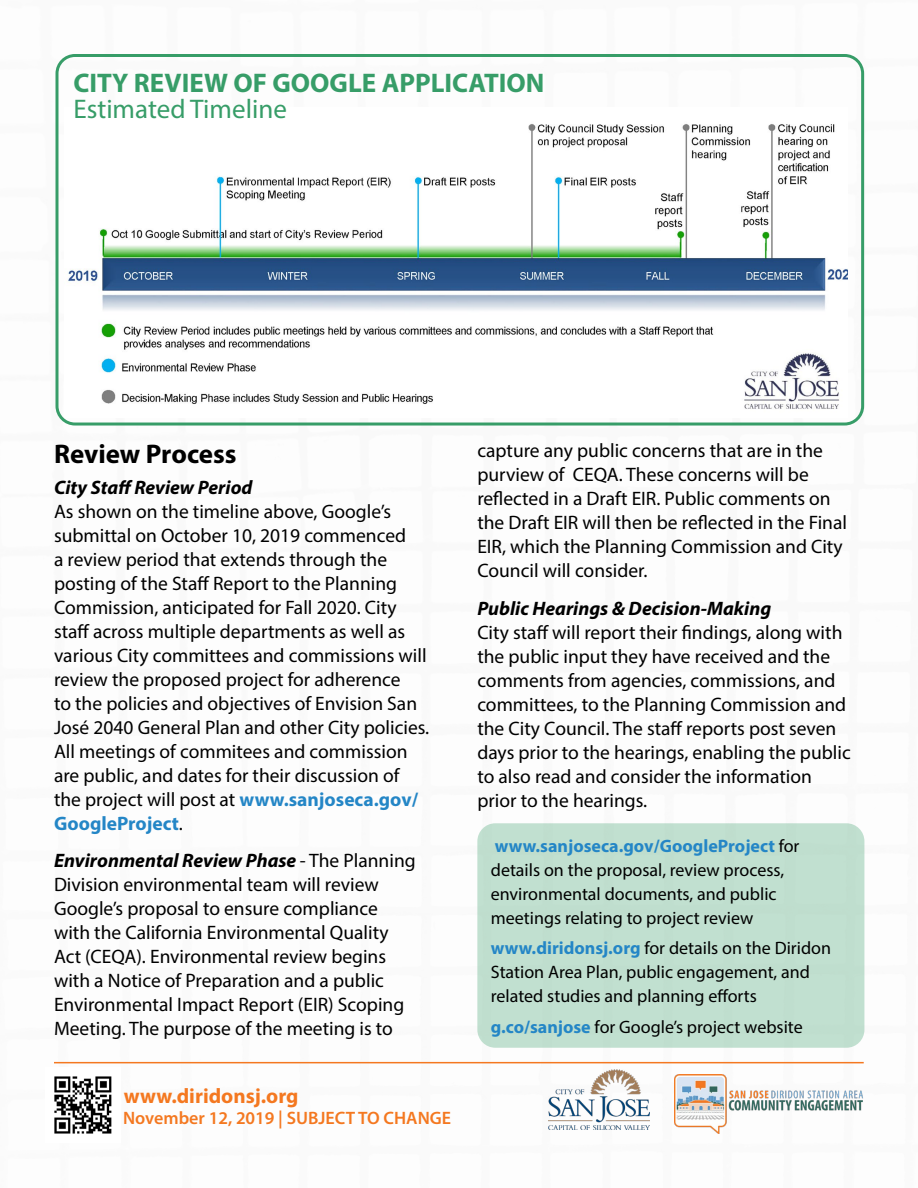
<style>
.page{position:relative;width:918px;height:1188px;background:#fff}
.page>*{position:absolute;margin:0;border:0;box-sizing:border-box;transform-origin:0 0}
.t1{font:700 27px "Myriad Pro";color:#379d68}
.t2{font:27px "Myriad Pro";color:#379d68}
.t3{font:700 27px "Myriad Pro";color:#000}
.t4{font:700 21px "Myriad Pro";color:#f47820}
.t5{font:19.5px/24px "Myriad Pro";color:#000}
.t6{font:italic 700 19.5px "Myriad Pro";color:#000}
.t7{font:18px/24px "Myriad Pro";color:#000}
.t8{font:600 18px "Myriad Pro";color:#f47820}
.s1{font-weight:700;color:#2486c6}
.s2{font-weight:700;font-style:italic}
</style>
<div class="page">
<img style="left:548px;top:1070px;width:102px;height:59px">
<img style="left:675px;top:1074px;width:188px;height:60px">
<hr style="left:54px;top:1062px;width:810px;height:1px;background:#f47820">
<img style="left:54px;top:1076px;width:58px;height:58px">
<div style="left:56px;top:54px;width:808px;height:372px;border:3px solid #379d68;border-radius:18px"></div>
<img style="left:68px;top:124px;width:780px;height:285px">
<div style="left:477px;top:823px;width:387px;height:225px;background:#c1e0d0;border-radius:18px"></div>
<h1 class="t1" style="left:73px;top:65px;width:473px">CITY REVIEW OF GOOGLE APPLICATION</h1>
<h1 class="t2" style="left:73px;top:92px;width:215px">Estimated Timeline</h1>
<h1 class="t3" style="left:54px;top:436px;width:184px">Review Process</h1>
<p class="t6" style="left:54px;top:474px;width:200px">City Staff Review Period</p>
<p class="t5" style="left:54px;top:499px;width:377px">As shown on the timeline above, Google’s submittal on October 10, 2019 commenced<br>a review period that extends through the posting of the Staff Report to the Planning Commission, anticipated for Fall 2020. City staff across multiple departments as well as various City committees and commissions will review the proposed project for adherence<br>to the policies and objectives of Envision San José 2040 General Plan and other City policies.<br>All meetings of commitees and commission are public, and dates for their discussion of the project will post at <span class="s1">www.sanjoseca.gov/ GoogleProject</span>.</p>
<p class="t5" style="left:54px;top:848px;width:363px"><span class="s2">Environmental Review Phase</span> - The Planning Division environmental team will review Google’s proposal to ensure compliance with the California Environmental Quality Act (CEQA). Environmental review begins with a Notice of Preparation and a public Environmental Impact Report (EIR) Scoping Meeting. The purpose of the meeting is to</p>
<p class="t4" style="left:124px;top:1083px;width:176px">www.diridonsj.org</p>
<p class="t8" style="left:123px;top:1107px;width:329px">November 12, 2019 | SUBJECT TO CHANGE</p>
<p class="t5" style="left:477px;top:439px;width:371px">capture any public concerns that are in the purview of CEQA. These concerns will be reflected in a Draft EIR. Public comments on the Draft EIR will then be reflected in the Final EIR, which the Planning Commission and City Council will consider.</p>
<p class="t6" style="left:477px;top:596px;width:295px">Public Hearings &amp; Decision-Making</p>
<p class="t5" style="left:477px;top:620px;width:375px">City staff will report their findings, along with the public input they have received and the comments from agencies, commissions, and committees, to the Planning Commission and the City Council. The staff reports post seven days prior to the hearings, enabling the public to also read and consider the information prior to the hearings.</p>
<p class="t7" style="left:491px;top:833px;width:310px"><span class="s1">www.sanjoseca.gov/GoogleProject</span> for details on the proposal, review process, environmental documents, and public meetings relating to project review</p>
<p class="t7" style="left:491px;top:936px;width:342px"><span class="s1">www.diridonsj.org</span> for details on the Diridon<br>Station Area Plan, public engagement, and related studies and planning efforts</p>
<p class="t7" style="left:491px;top:1015px;width:313px"><span class="s1">g.co/sanjose</span> for Google’s project website</p>
</div>
